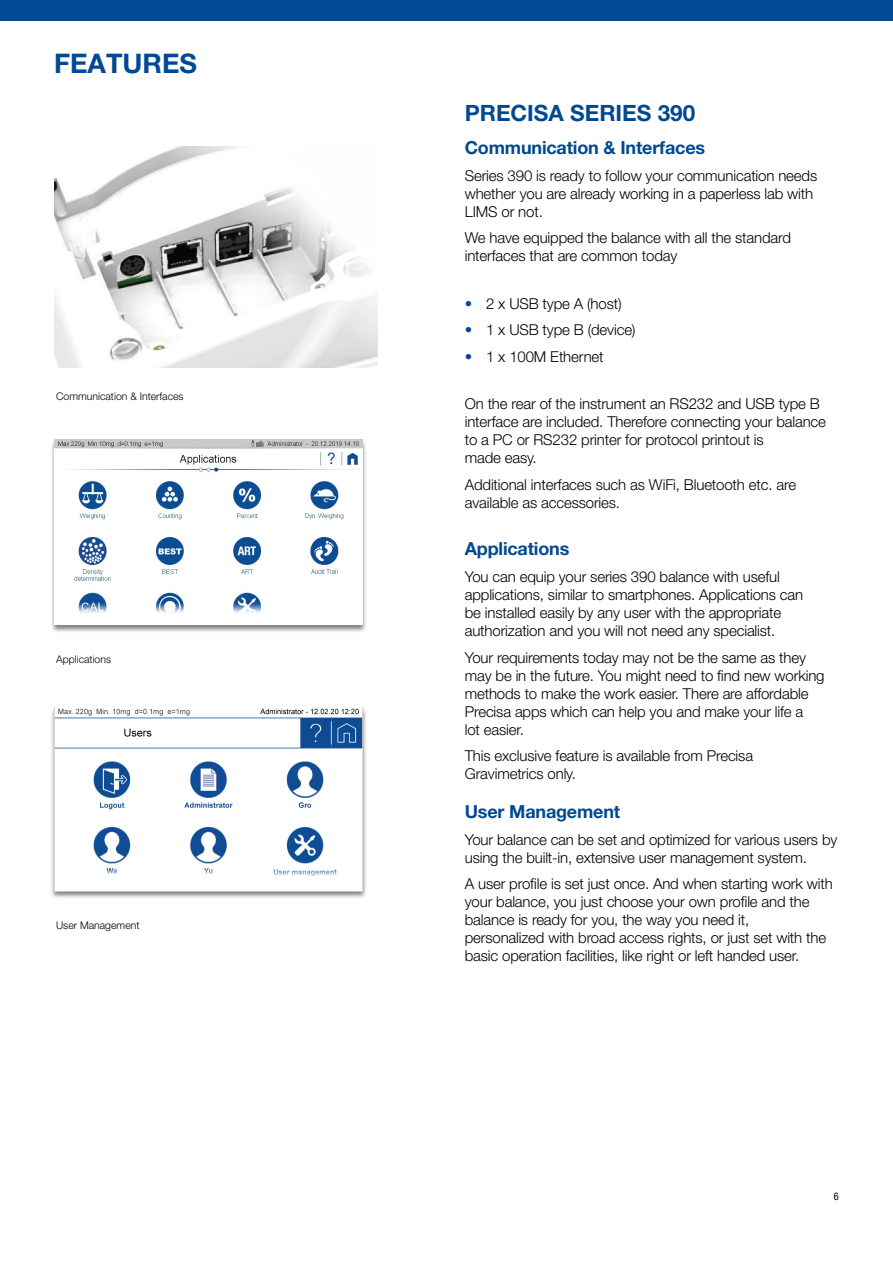
<style>
.page{position:relative;width:893px;height:1263px;background:#fff}
.page>*{position:absolute;margin:0;border:0;box-sizing:border-box;transform-origin:0 0}
.SERIES_NAME_HEADING{font:700 27px "Helvetica Neue LT Pro";color:#004996}
.Heading_2{font:700 22.5px "Helvetica Neue LT Pro";color:#004991}
.Intro_text{font:700 18px "Helvetica Neue LT Pro";letter-spacing:-.01em;color:#004991}
.Intro_text-2{font:300 15px/18px "Helvetica Neue LT Pro";letter-spacing:-.01em;color:#000}
.Table_Text{font:300 10.5px "Helvetica Neue LT Pro";color:#000}
.t1{font:condensed 10.5px "Helvetica Neue LT Pro";color:#000}
.s1{color:#004991}
</style>
<div class="page">
<div style="left:0;top:0;width:893px;height:20px;background:#004996"></div>
<div style="left:50px;top:439px;width:317px;height:194px;background:#000;opacity:.5"></div>
<img style="left:55px;top:440px;width:307px;height:184px">
<img style="left:54px;top:147px;width:323px;height:220px">
<div style="left:51px;top:707px;width:316px;height:192px;background:#000;opacity:.5"></div>
<img style="left:55px;top:707px;width:307px;height:192px">
<p class="SERIES_NAME_HEADING" style="left:54px;top:47px;width:145px">FEATURES</p>
<p class="Table_Text" style="left:56px;top:390px;width:129px">Communication &amp; Interfaces</p>
<p class="Table_Text" style="left:56px;top:653px;width:57px">Applications</p>
<p class="Table_Text" style="left:56px;top:919px;width:85px">User Management</p>
<p class="Heading_2" style="left:465px;top:99px;width:232px">PRECISA SERIES 390</p>
<p class="Intro_text" style="left:465px;top:137px;width:242px">Communication &amp; Interfaces</p>
<p class="Intro_text-2" style="left:465px;top:166px;width:354px">Series 390 is ready to follow your communication needs whether you are already working in a paperless lab with<br>LIMS or not.</p>
<p class="Intro_text-2" style="left:465px;top:229px;width:328px">We have equipped the balance with all the standard interfaces that are common today</p>
<p class="Intro_text-2" style="left:465px;top:294px;width:158px"><span class="s1">•</span> 2 x USB type A (host)</p>
<p class="Intro_text-2" style="left:465px;top:321px;width:172px"><span class="s1">•</span> 1 x USB type B (device)</p>
<p class="Intro_text-2" style="left:465px;top:347px;width:140px"><span class="s1">•</span> 1 x 100M Ethernet</p>
<p class="Intro_text-2" style="left:465px;top:395px;width:363px">On the rear of the instrument an RS232 and USB type B interface are included. Therefore connecting your balance to a PC or RS232 printer for protocol printout is<br>made easy.</p>
<p class="Intro_text-2" style="left:465px;top:475px;width:333px">Additional interfaces such as WiFi, Bluetooth etc. are available as accessories.</p>
<p class="Intro_text" style="left:465px;top:538px;width:106px">Applications</p>
<p class="Intro_text-2" style="left:465px;top:567px;width:340px">You can equip your series 390 balance with useful applications, similar to smartphones. Applications can be installed easily by any user with the appropriate authorization and you will not need any specialist.</p>
<p class="Intro_text-2" style="left:465px;top:648px;width:361px">Your requirements today may not be the same as they may be in the future. You might need to find new working methods to make the work easier. There are affordable Precisa apps which can help you and make your life a<br>lot easier.</p>
<p class="Intro_text-2" style="left:465px;top:746px;width:290px">This exclusive feature is available from Precisa<br>Gravimetrics only.</p>
<p class="Intro_text" style="left:465px;top:800px;width:157px">User Management</p>
<p class="Intro_text-2" style="left:465px;top:830px;width:374px">Your balance can be set and optimized for various users by using the built-in, extensive user management system.</p>
<p class="Intro_text-2" style="left:465px;top:874px;width:370px">A user profile is set just once. And when starting work with your balance, you just choose your own profile and the balance is ready for you, the way you need it,<br>personalized with broad access rights, or just set with the basic operation facilities, like right or left handed user.</p>
<p class="t1" style="left:834px;top:1190px;width:7px">6</p>
</div>
